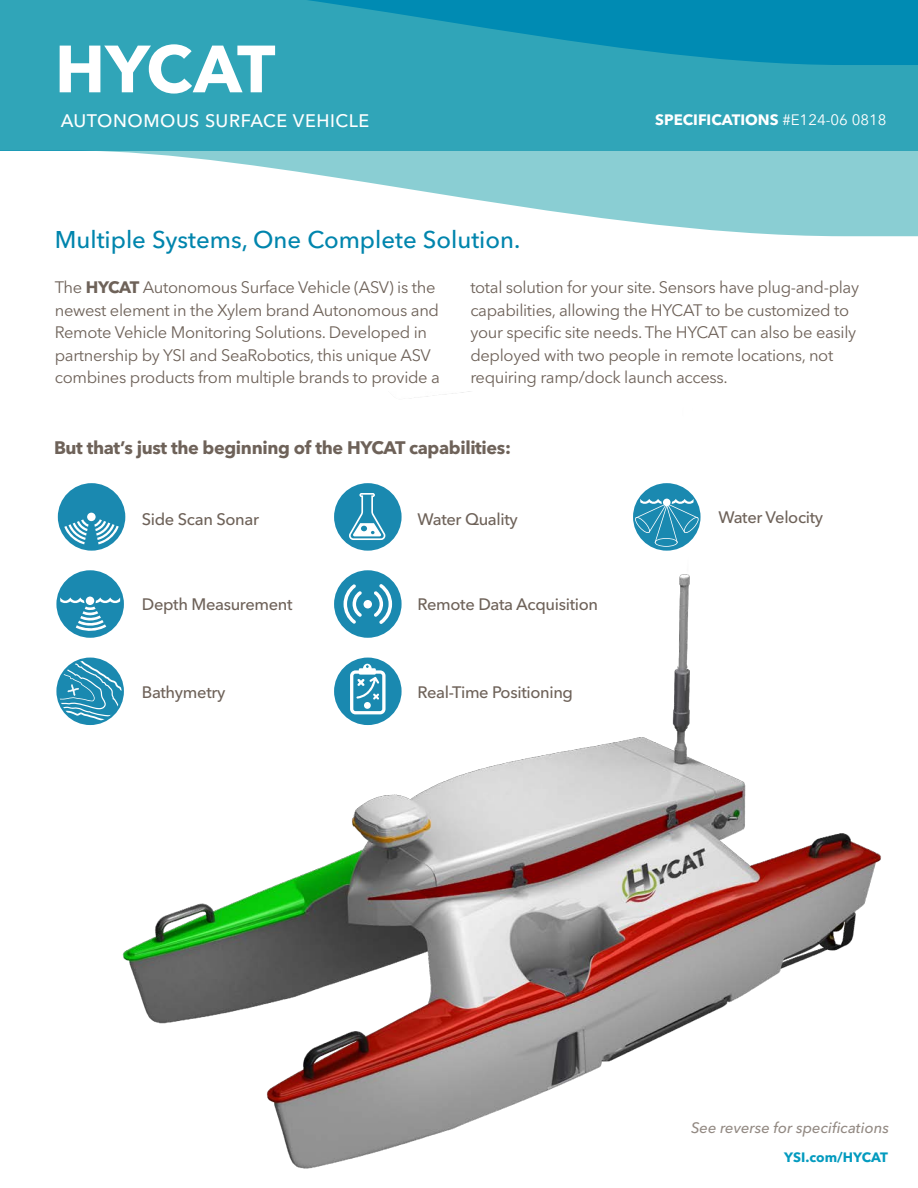
<style>
.page{position:relative;width:918px;height:1188px;background:#fff}
.page>*{position:absolute;margin:0;border:0;box-sizing:border-box;transform-origin:0 0}
.Cover_Headline{font:700 66px "Avenir Next LT Pro";letter-spacing:-.025em;color:#fff}
.t1{font:500 24px "Avenir Next LT Pro";color:#0085ad}
.t2{font:700 18px "Avenir Next LT Pro";letter-spacing:-.02em;color:#6e6259}
.Cover_Subhead{font:500 18px "Avenir Next LT Pro";letter-spacing:.03em;color:#fff}
.t3{font:16.5px/22.5px "Avenir Next LT Pro";letter-spacing:-.02em;color:#6e6259}
.t4{font:500 16.5px "Avenir Next LT Pro";letter-spacing:-.02em;color:#6e6259}
.t5{font:italic 500 15px "Avenir Next LT Pro";color:#6e6259}
.t6{font:700 15px "Avenir Next LT Pro";color:#fff}
.t7{font:700 13.5px "Avenir Next LT Pro";color:#049bbf}
.s1{font-weight:400}
.s2{font-weight:700}
</style>
<div class="page">
<svg style="left:0;top:0;width:918px;height:236px;fill:#30a5b8"></svg>
<img style="left:111px;top:392px;width:771px;height:777px">
<div style="left:58px;top:483px;width:67px;height:68px;background:#1a89b0;border-radius:50%"></div>
<div style="left:87px;top:513px;width:9px;height:8px;background:#fff;border-radius:50%"></div>
<svg style="left:64px;top:519px;width:55px;height:25px"></svg>
<div style="left:56px;top:570px;width:68px;height:68px;background:#1a89b0;border-radius:50%"></div>
<svg style="left:60px;top:597px;width:60px;height:35px"></svg>
<svg style="left:56px;top:658px;width:68px;height:67px"></svg>
<svg style="left:59px;top:660px;width:63px;height:63px"></svg>
<div style="left:334px;top:483px;width:68px;height:68px;background:#1a89b0;border-radius:50%"></div>
<svg style="left:349px;top:493px;width:36px;height:47px"></svg>
<div style="left:334px;top:570px;width:68px;height:68px;background:#1a89b0;border-radius:50%"></div>
<svg style="left:344px;top:584px;width:18px;height:40px"></svg>
<svg style="left:374px;top:584px;width:18px;height:40px"></svg>
<div style="left:364px;top:600px;width:8px;height:8px;background:#fff;border-radius:50%"></div>
<div style="left:334px;top:658px;width:68px;height:67px;background:#1a89b0;border-radius:50%"></div>
<svg style="left:350px;top:664px;width:36px;height:50px"></svg>
<div style="left:633px;top:483px;width:68px;height:68px;background:#1a89b0;border-radius:50%"></div>
<svg style="left:634px;top:499px;width:66px;height:48px"></svg>
<div style="left:663px;top:499px;width:8px;height:7px;background:#fff;border-radius:50%"></div>
<p class="Cover_Headline" style="left:55px;top:29px;width:222px">HYCAT</p>
<p class="Cover_Subhead" style="left:61px;top:110px;width:310px">AUTONOMOUS SURFACE VEHICLE</p>
<p class="t6" style="left:655px;top:111px;width:233px">SPECIFICATIONS <span class="s1">#E124-06 0818</span></p>
<p class="t1" style="left:55px;top:225px;width:467px">Multiple Systems, One Complete Solution.</p>
<p class="t3" style="left:470px;top:276px;width:390px">total solution for your site. Sensors have plug-and-play capabilities, allowing the HYCAT to be customized to your specific site needs. The HYCAT can also be easily deployed with two people in remote locations, not requiring ramp/dock launch access.</p>
<p class="t3" style="left:55px;top:276px;width:387px">The <span class="s2">HYCAT</span> Autonomous Surface Vehicle (ASV) is the newest element in the Xylem brand Autonomous and Remote Vehicle Monitoring Solutions. Developed in partnership by YSI and SeaRobotics, this unique ASV combines products from multiple brands to provide a</p>
<p class="t2" style="left:54px;top:436px;width:459px">But that’s just the beginning of the HYCAT capabilities:</p>
<p class="t4" style="left:142px;top:510px;width:119px">Side Scan Sonar</p>
<p class="t4" style="left:418px;top:510px;width:102px">Water Quality</p>
<p class="t4" style="left:142px;top:595px;width:152px">Depth Measurement</p>
<p class="t4" style="left:418px;top:595px;width:182px">Remote Data Acquisition</p>
<p class="t4" style="left:142px;top:682px;width:85px">Bathymetry</p>
<p class="t4" style="left:418px;top:682px;width:157px">Real-Time Positioning</p>
<p class="t4" style="left:718px;top:507px;width:106px">Water Velocity</p>
<p class="t5" style="left:691px;top:1118px;width:200px">See reverse for specifications</p>
<p class="t7" style="left:784px;top:1149px;width:105px">YSI.com/HYCAT</p>
</div>
